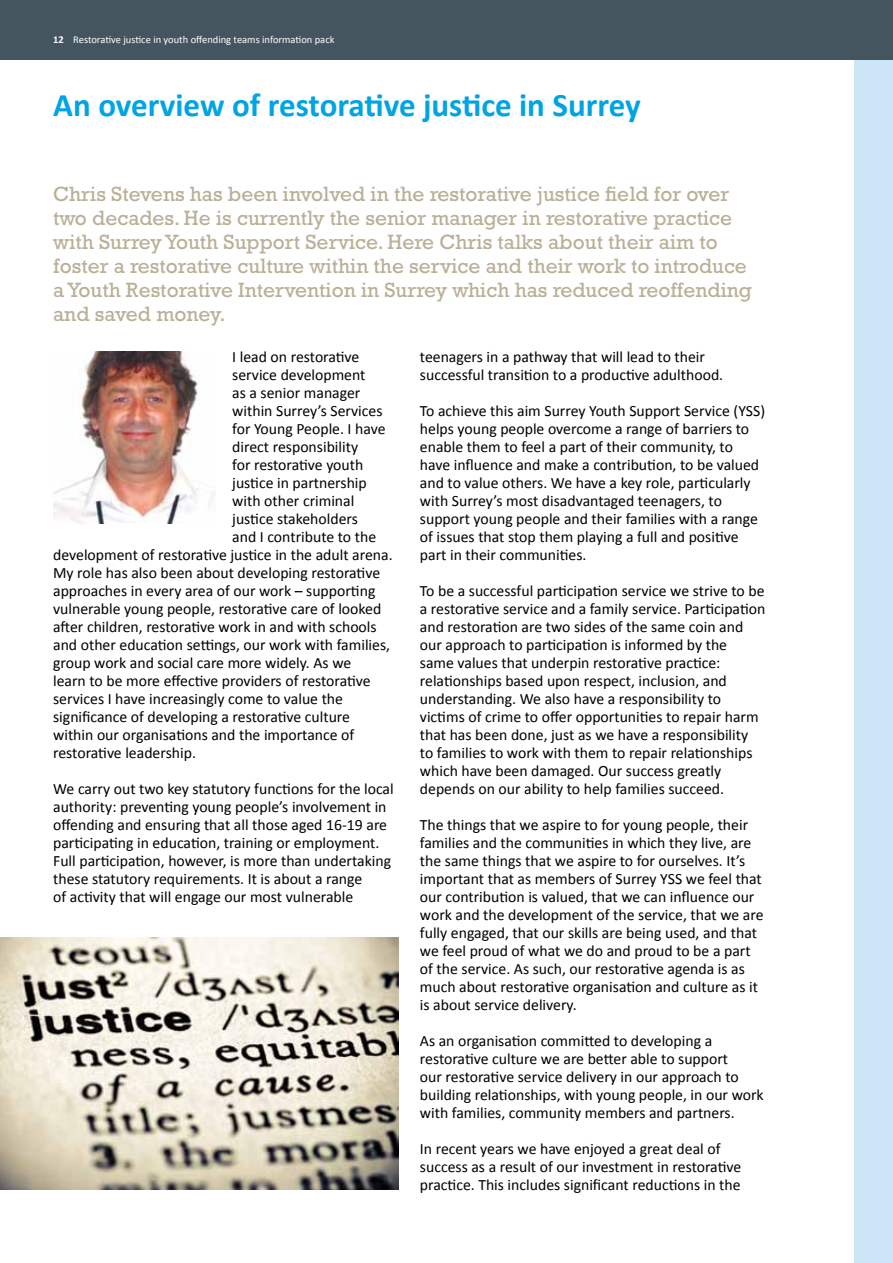
<style>
.page{position:relative;width:893px;height:1263px;background:#fff}
.page>*{position:absolute;margin:0;border:0;box-sizing:border-box;transform-origin:0 0}
.t1{font:700 33px "Calibri";color:#00a4e3}
.t2{font:21px/24px "Rockwell";color:#b9b098}
.t3{font:15.75px/18px "Calibri";color:#000}
.t4{font:10.5px "Calibri";color:#fff}
.s1{font-weight:700}
</style>
<div class="page">
<div style="left:855px;top:0;width:38px;height:1263px;background:#cce6f8"></div>
<div style="left:0;top:0;width:893px;height:60px;background:#455560"></div>
<img style="left:53px;top:351px;width:162px;height:172px">
<img style="left:0;top:938px;width:399px;height:252px">
<p class="t4" style="left:53px;top:33px;width:283px"><span class="s1">12</span> Restorative justice in youth offending teams information pack</p>
<h1 class="t1" style="left:53px;top:85px;width:589px">An overview of restorative justice in Surrey</h1>
<p class="t2" style="left:53px;top:181px;width:700px">Chris Stevens has been involved in the restorative justice field for over two decades. He is currently the senior manager in restorative practice with Surrey Youth Support Service. Here Chris talks about their aim to foster a restorative culture within the service and their work to introduce a Youth Restorative Intervention in Surrey which has reduced reoffending and saved money.</p>
<p class="t3" style="left:232px;top:347px;width:129px">I lead on restorative</p>
<p class="t3" style="left:232px;top:365px;width:135px">service development</p>
<p class="t3" style="left:232px;top:383px;width:130px">as a senior manager</p>
<p class="t3" style="left:232px;top:401px;width:152px">within Surrey’s Services</p>
<p class="t3" style="left:232px;top:419px;width:155px">for Young People. I have</p>
<p class="t3" style="left:232px;top:437px;width:127px">direct responsibility</p>
<p class="t3" style="left:232px;top:455px;width:133px">for restorative youth</p>
<p class="t3" style="left:232px;top:473px;width:136px">justice in partnership</p>
<p class="t3" style="left:232px;top:491px;width:124px">with other criminal</p>
<p class="t3" style="left:232px;top:509px;width:127px">justice stakeholders</p>
<p class="t3" style="left:232px;top:527px;width:145px">and I contribute to the</p>
<p class="t3" style="left:53px;top:545px;width:341px">development of restorative justice in the adult arena.</p>
<p class="t3" style="left:53px;top:563px;width:329px">My role has also been about developing restorative</p>
<p class="t3" style="left:53px;top:581px;width:324px">approaches in every area of our work – supporting</p>
<p class="t3" style="left:53px;top:599px;width:330px">vulnerable young people, restorative care of looked</p>
<p class="t3" style="left:53px;top:617px;width:325px">after children, restorative work in and with schools</p>
<p class="t3" style="left:53px;top:635px;width:339px">and other education settings, our work with families,</p>
<p class="t3" style="left:53px;top:653px;width:300px">group work and social care more widely. As we</p>
<p class="t3" style="left:53px;top:671px;width:319px">learn to be more effective providers of restorative</p>
<p class="t3" style="left:53px;top:689px;width:291px">services I have increasingly come to value the</p>
<p class="t3" style="left:53px;top:707px;width:298px">significance of developing a restorative culture</p>
<p class="t3" style="left:53px;top:725px;width:303px">within our organisations and the importance of</p>
<p class="t3" style="left:53px;top:743px;width:144px">restorative leadership.</p>
<p class="t3" style="left:53px;top:779px;width:342px">We carry out two key statutory functions for the local authority: preventing young people’s involvement in offending and ensuring that all those aged 16-19 are participating in education, training or employment.<br>Full participation, however, is more than undertaking these statutory requirements. It is about a range<br>of activity that will engage our most vulnerable</p>
<p class="t3" style="left:420px;top:347px;width:305px">teenagers in a pathway that will lead to their successful transition to a productive adulthood.</p>
<p class="t3" style="left:420px;top:401px;width:347px">To achieve this aim Surrey Youth Support Service (YSS) helps young people overcome a range of barriers to enable them to feel a part of their community, to have influence and make a contribution, to be valued and to value others. We have a key role, particularly with Surrey’s most disadvantaged teenagers, to support young people and their families with a range of issues that stop them playing a full and positive part in their communities.</p>
<p class="t3" style="left:420px;top:581px;width:347px">To be a successful participation service we strive to be a restorative service and a family service. Participation and restoration are two sides of the same coin and our approach to participation is informed by the<br>same values that underpin restorative practice: relationships based upon respect, inclusion, and understanding. We also have a responsibility to victims of crime to offer opportunities to repair harm that has been done, just as we have a responsibility to families to work with them to repair relationships which have been damaged. Our success greatly depends on our ability to help families succeed.</p>
<p class="t3" style="left:420px;top:815px;width:345px">The things that we aspire to for young people, their families and the communities in which they live, are the same things that we aspire to for ourselves. It’s important that as members of Surrey YSS we feel that our contribution is valued, that we can influence our work and the development of the service, that we are fully engaged, that our skills are being used, and that we feel proud of what we do and proud to be a part of the service. As such, our restorative agenda is as much about restorative organisation and culture as it is about service delivery.</p>
<p class="t3" style="left:420px;top:1031px;width:345px">As an organisation committed to developing a restorative culture we are better able to support<br>our restorative service delivery in our approach to building relationships, with young people, in our work with families, community members and partners.</p>
<p class="t3" style="left:420px;top:1139px;width:323px">In recent years we have enjoyed a great deal of success as a result of our investment in restorative practice. This includes significant reductions in the</p>
</div>
